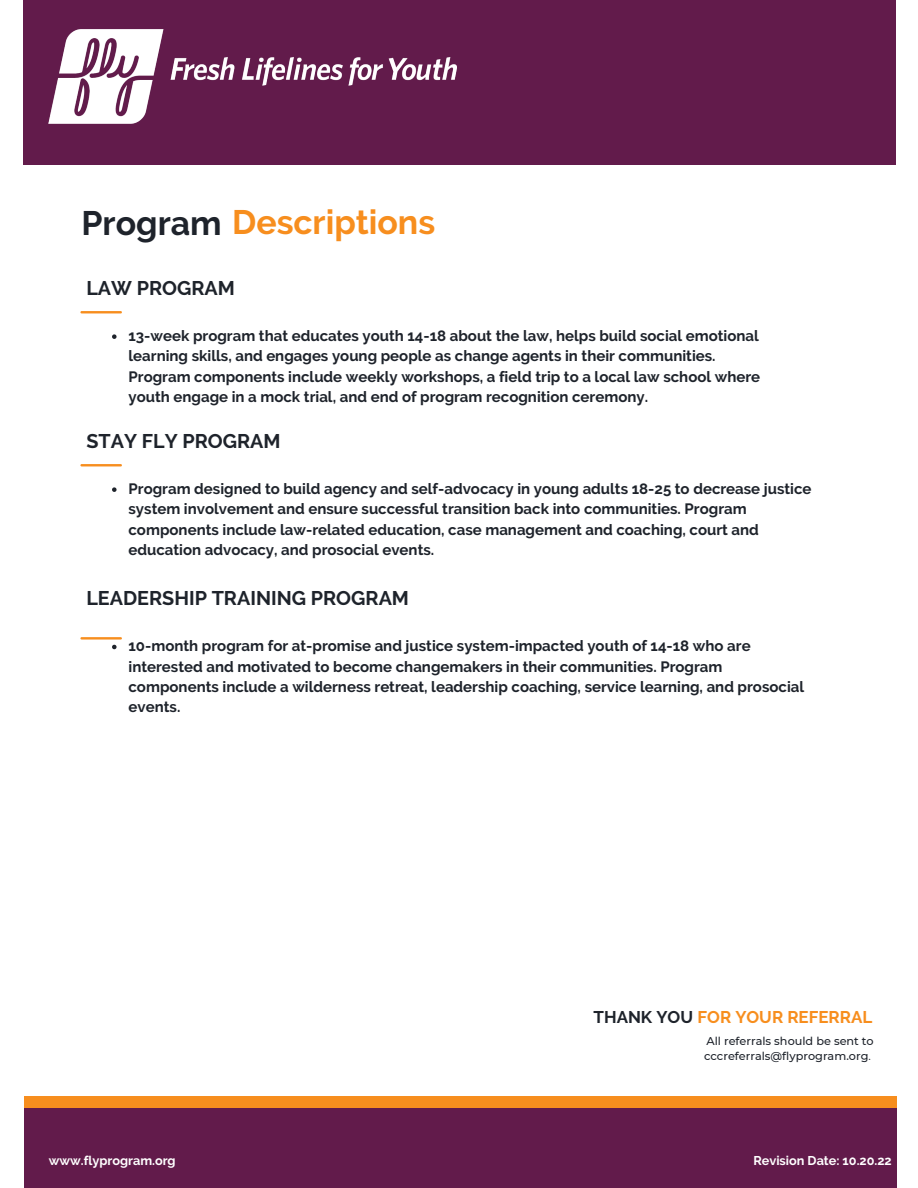
<style>
.page{position:relative;width:918px;height:1188px;background:#fff}
.page>*{position:absolute;margin:0;border:0;box-sizing:border-box;transform-origin:0 0}
.t1{font:700 33.9px "Raleway";color:#f78e1e}
.t2{font:700 19.8px "Raleway";color:#1e232b}
.t3{font:700 16.95px "Raleway";color:#f78e1e}
.t4{font:700 15px/20.2px "Raleway";color:#1e232b}
.t5{font:700 12.75px "Raleway";color:#fff}
.t6{font:500 11.25px/15px "Montserrat";color:#1e232b}
.s1{color:#1e232b}
.s2{font-weight:400}
</style>
<div class="page">
<div style="left:25px;top:1096px;width:872px;height:24px;background:#f78e1e"></div>
<div style="left:25px;top:1108px;width:872px;height:80px;background:#621b4b"></div>
<div style="left:23px;top:0;width:873px;height:164px;background:#621b4b"></div>
<img style="left:49px;top:29px;width:407px;height:95px">
<hr style="left:82px;top:311px;width:39px;height:2px;background:#f78e1e">
<svg style="left:112px;top:334px;width:5px;height:5px"></svg>
<hr style="left:82px;top:637px;width:39px;height:3px;background:#f78e1e">
<svg style="left:112px;top:645px;width:5px;height:4px"></svg>
<hr style="left:82px;top:464px;width:39px;height:2px;background:#f78e1e">
<svg style="left:112px;top:487px;width:5px;height:5px"></svg>
<h1 class="t1" style="left:82px;top:202px;width:355px"><span class="s1">Program</span> Descriptions</h1>
<h2 class="t2" style="left:86px;top:276px;width:150px">LAW PROGRAM</h2>
<p class="t4" style="left:129px;top:326px;width:633px">13-week program that educates youth 14-18 about the law, helps build social emotional learning skills, and engages young people as change agents in their communities.<br>Program components include weekly workshops, a field trip to a local law school where youth engage in a mock trial, and end of program recognition ceremony.</p>
<h2 class="t2" style="left:86px;top:429px;width:196px">STAY FLY PROGRAM</h2>
<p class="t4" style="left:129px;top:479px;width:685px">Program designed to build agency and self-advocacy in young adults 18-25 to decrease justice system involvement and ensure successful transition back into communities. Program components include law-related education, case management and coaching, court and education advocacy, and prosocial events.</p>
<h2 class="t2" style="left:86px;top:587px;width:324px">LEADERSHIP TRAINING PROGRAM</h2>
<p class="t4" style="left:129px;top:636px;width:677px">10-month program for at-promise and justice system-impacted youth of 14-18 who are interested and motivated to become changemakers in their communities. Program components include a wilderness retreat, leadership coaching, service learning, and prosocial events.</p>
<p class="t5" style="left:49px;top:1153px;width:128px">www.flyprogram.org</p>
<p class="t3" style="left:594px;top:1007px;width:280px"><span class="s1">THANK YOU</span> FOR YOUR REFERRAL</p>
<p class="t6" style="left:704px;top:1033px;width:171px">All referrals should be sent to cccreferrals@flyprogram.org<span class="s2">.</span></p>
<p class="t5" style="left:753px;top:1153px;width:140px">Revision Date: 10.20.22</p>
</div>
